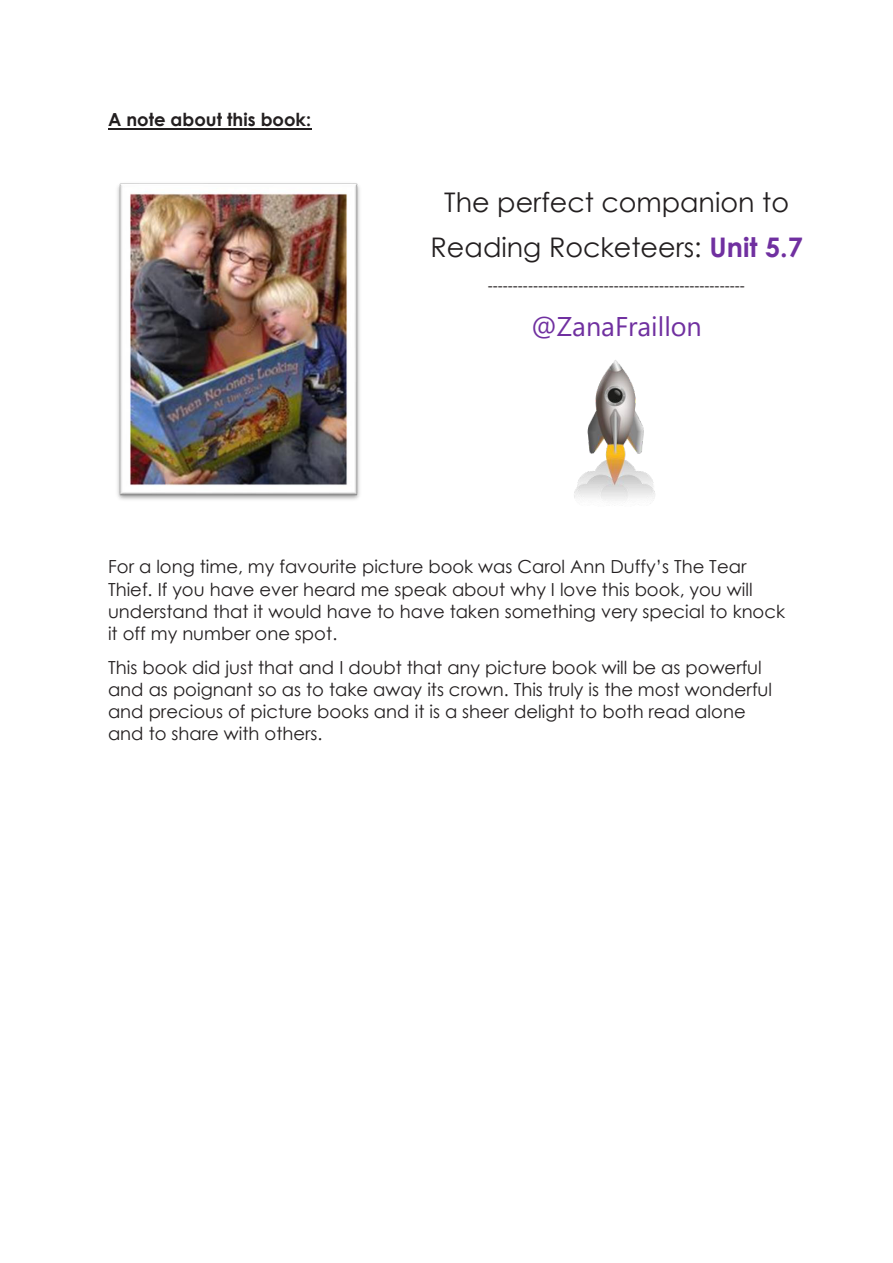
<style>
.page{position:relative;width:893px;height:1263px;background:#fff}
.page>*{position:absolute;margin:0;border:0;box-sizing:border-box;transform-origin:0 0}
.t1{font:27px/45.2px "Century Gothic";color:#231f20;text-align:center}
.t2{font:27px "Segoe UI";color:#7030a0}
.t3{font:18px/22px "Century Gothic";color:#231f20}
.t4{font:700 18px "Century Gothic";color:#231f20}
.t5{font:16.5px "Calibri";color:#231f20}
.s1{font-weight:700;color:#7030a0}
</style>
<div class="page">
<hr style="left:108px;top:128px;width:203px;height:1px;background:#231f20">
<img style="left:117px;top:183px;width:243px;height:317px">
<img style="left:574px;top:360px;width:81px;height:144px">
<p class="t4" style="left:108px;top:106px;width:205px">A note about this book:</p>
<h1 class="t1" style="left:430px;top:179px;width:374px">The perfect companion to<br>Reading Rocketeers: <span class="s1">Unit 5.7</span></h1>
<p class="t5" style="left:488px;top:274px;width:259px">---------------------------------------------------</p>
<h1 class="t2" style="left:531px;top:301px;width:172px">@ZanaFraillon</h1>
<p class="t3" style="left:108px;top:556px;width:679px">For a long time, my favourite picture book was Carol Ann Duffy’s The Tear Thief. If you have ever heard me speak about why I love this book, you will understand that it would have to have taken something very special to knock it off my number one spot.</p>
<p class="t3" style="left:108px;top:656px;width:666px">This book did just that and I doubt that any picture book will be as powerful and as poignant so as to take away its crown. This truly is the most wonderful and precious of picture books and it is a sheer delight to both read alone and to share with others.</p>
</div>
